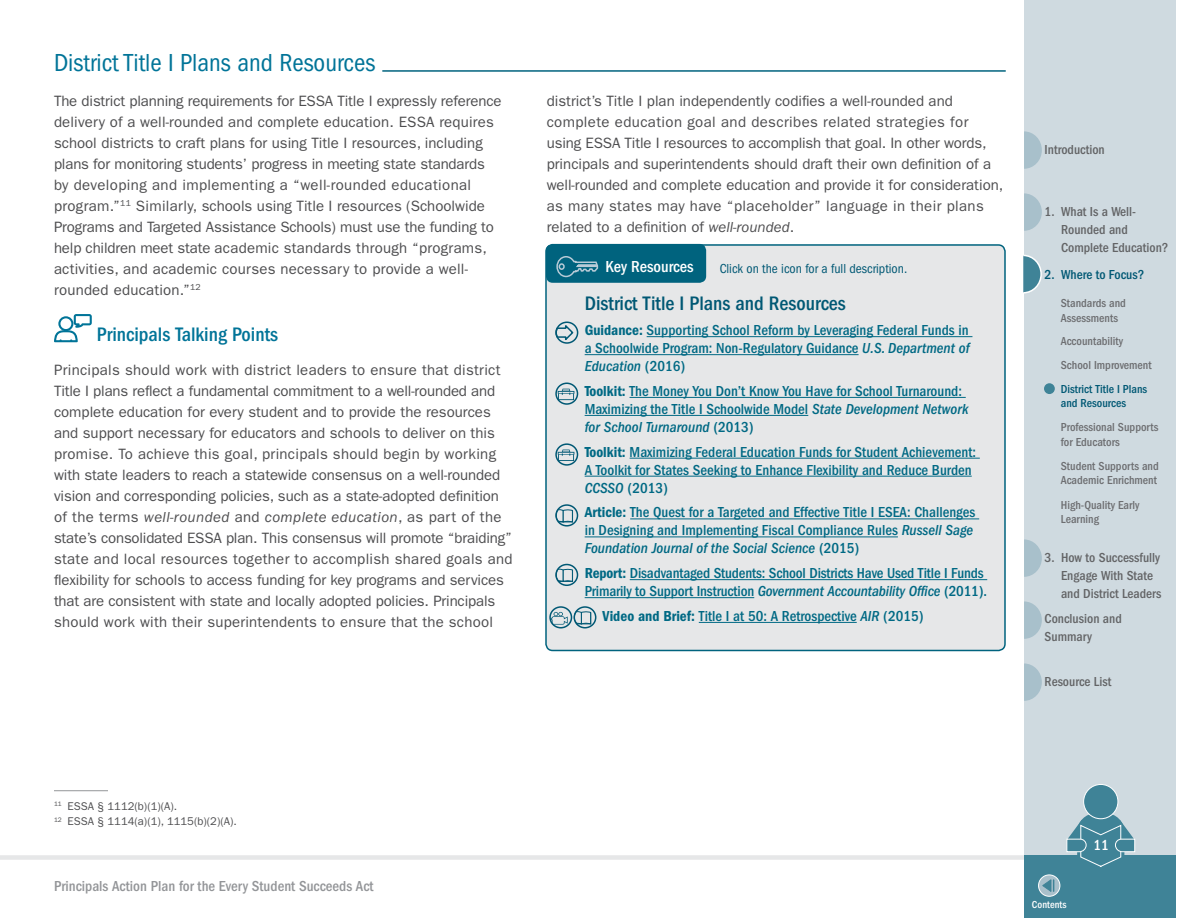
<style>
.page{position:relative;width:1188px;height:918px;background:#fff}
.page>*{position:absolute;margin:0;border:0;box-sizing:border-box;transform-origin:0 0}
.Head_3{font:condensed 25.5px "ITC Franklin Gothic Std";color:#007498}
.t1{font:500 condensed 20.25px "ITC Franklin Gothic Std";color:#005874}
.Head_4{font:500 condensed 20.25px "ITC Franklin Gothic Std";color:#007498}
.Head_4-2{font:500 condensed 16.5px "ITC Franklin Gothic Std";color:#fff}
.Paragraph{font:15px/21px "ITC Franklin Gothic Std";color:#4d4d4f}
.Callout_Text_in_blue{font:500 condensed 15px/18px "ITC Franklin Gothic Std";color:#006984}
.t2{font:500 condensed 15px "ITC Franklin Gothic Std";color:#939598}
.Paragraph-2{font:500 condensed 15px "ITC Franklin Gothic Std";color:#fff}
.Paragraph-3{font:500 condensed 13.5px/18px "ITC Franklin Gothic Std";color:#636466}
.Callout_Text{font:condensed 13.5px "ITC Franklin Gothic Std";color:#005874}
.Paragraph-4{font:500 condensed 13.5px "ITC Franklin Gothic Std";color:#005874}
.Paragraph-5{font:500 condensed 12px/14.4px "ITC Franklin Gothic Std";color:#6d6e71}
.Paragraph-6{font:500 condensed 12px/14.4px "ITC Franklin Gothic Std";color:#005874}
.Footnote{font:11.25px "ITC Franklin Gothic Std";color:#4d4d4f}
.t3{font:500 condensed 10.5px "ITC Franklin Gothic Std";color:#fff}
.s1{font-style:italic}
.s2{font-family:"ITC Franklin Gothic Std Dm Cd";font-weight:400;font-stretch:normal}
</style>
<div class="page">
<div style="left:1024px;top:0;width:151px;height:918px;background:#cfdae0"></div>
<svg style="left:1024px;top:539px;width:18px;height:38px"></svg>
<svg style="left:1024px;top:131px;width:18px;height:38px"></svg>
<svg style="left:1024px;top:601px;width:18px;height:38px"></svg>
<svg style="left:1024px;top:663px;width:18px;height:38px"></svg>
<div style="left:1044px;top:383px;width:11px;height:11px;background:#3f8397;border-radius:50%"></div>
<svg style="left:1024px;top:193px;width:18px;height:38px"></svg>
<svg style="left:1023px;top:254px;width:19px;height:40px"></svg>
<div style="left:0;top:855px;width:1033px;height:5px;background:#e6e7e8"></div>
<div style="left:1024px;top:855px;width:151px;height:63px;background:#3f8397"></div>
<div style="left:1084px;top:784px;width:34px;height:35px;background:#3f8397;border-radius:50%"></div>
<div style="left:1083px;top:784px;width:35px;height:35px;border:1px solid #fff;border-radius:50%"></div>
<svg style="left:1066px;top:813px;width:70px;height:54px"></svg>
<svg style="left:1039px;top:875px;width:21px;height:21px"></svg>
<div style="left:1038px;top:875px;width:22px;height:22px;border:1px solid #fff;border-radius:50%"></div>
<svg style="left:1042px;top:878px;width:12px;height:15px"></svg>
<hr style="left:54px;top:790px;width:54px;height:1px;background:#939598">
<svg style="left:54px;top:314px;width:38px;height:28px"></svg>
<hr style="left:382px;top:70px;width:624px;height:2px;background:#00637e">
<div style="left:546px;top:245px;width:459px;height:405px;background:#e6e7e8;border-radius:7px"></div>
<div style="left:545px;top:244px;width:461px;height:407px;border:2px solid #00637e;border-radius:7px"></div>
<div style="left:546px;top:244px;width:160px;height:39px;background:#00637e;border-radius:7px"></div>
<svg style="left:556px;top:256px;width:43px;height:22px"></svg>
<hr style="left:647px;top:336px;width:325px;height:1px;background:#006984">
<hr style="left:585px;top:354px;width:274px;height:1px;background:#006984">
<hr style="left:630px;top:397px;width:336px;height:1px;background:#006984">
<hr style="left:585px;top:415px;width:223px;height:1px;background:#006984">
<hr style="left:630px;top:458px;width:350px;height:1px;background:#006984">
<hr style="left:585px;top:476px;width:387px;height:1px;background:#006984">
<hr style="left:630px;top:519px;width:349px;height:1px;background:#006984">
<hr style="left:585px;top:537px;width:313px;height:1px;background:#006984">
<hr style="left:630px;top:579px;width:357px;height:1px;background:#006984">
<hr style="left:585px;top:597px;width:169px;height:1px;background:#006984">
<hr style="left:699px;top:622px;width:158px;height:1px;background:#006984">
<svg style="left:555px;top:569px;width:18px;height:13px"></svg>
<div style="left:555px;top:564px;width:23px;height:22px;border:2px solid #005874;border-radius:50%"></div>
<svg style="left:558px;top:509px;width:15px;height:14px"></svg>
<div style="left:555px;top:504px;width:23px;height:23px;border:2px solid #005874;border-radius:50%"></div>
<div style="left:555px;top:322px;width:23px;height:22px;border:2px solid #005874;border-radius:50%"></div>
<svg style="left:555px;top:324px;width:20px;height:19px"></svg>
<div style="left:574px;top:606px;width:22px;height:23px;border:2px solid #005874;border-radius:50%"></div>
<svg style="left:552px;top:611px;width:39px;height:14px"></svg>
<div style="left:549px;top:606px;width:23px;height:23px;border:2px solid #005874;border-radius:50%"></div>
<div style="left:555px;top:383px;width:23px;height:22px;border:2px solid #005874;border-radius:50%"></div>
<svg style="left:558px;top:389px;width:16px;height:11px"></svg>
<div style="left:555px;top:443px;width:23px;height:23px;border:2px solid #005874;border-radius:50%"></div>
<svg style="left:558px;top:450px;width:16px;height:11px"></svg>
<p class="Head_3" style="left:54px;top:49px;width:323px">District Title I Plans and Resources</p>
<p class="Paragraph" style="left:54px;top:91px;width:449px">The district planning requirements for ESSA Title I expressly reference delivery of a well-rounded and complete education. ESSA requires school districts to craft plans for using Title I resources, including plans for monitoring students’ progress in meeting state standards by developing and implementing a “well-rounded educational program.”<sup>11</sup> Similarly, schools using Title I resources (Schoolwide Programs and Targeted Assistance Schools) must use the funding to help children meet state academic standards through “programs, activities, and academic courses necessary to provide a well&shy;rounded education.”<sup>12</sup></p>
<p class="Head_4" style="left:97px;top:323px;width:183px">Principals Talking Points</p>
<p class="Paragraph" style="left:54px;top:360px;width:460px">Principals should work with district leaders to ensure that district Title I plans reflect a fundamental commitment to a well-rounded and complete education for every student and to provide the resources and support necessary for educators and schools to deliver on this promise. To achieve this goal, principals should begin by working with state leaders to reach a statewide consensus on a well-rounded vision and corresponding policies, such as a state-adopted definition of the terms <span class="s1">well-rounded</span> and <span class="s1">complete education</span>, as part of the state’s consolidated ESSA plan. This consensus will promote “braiding” state and local resources together to accomplish shared goals and flexibility for schools to access funding for key programs and services that are consistent with state and locally adopted policies. Principals should work with their superintendents to ensure that the school</p>
<p class="Paragraph" style="left:547px;top:91px;width:458px">district’s Title I plan independently codifies a well-rounded and complete education goal and describes related strategies for using ESSA Title I resources to accomplish that goal. In other words, principals and superintendents should draft their own definition of a well-rounded and complete education and provide it for consideration, as many states may have “placeholder” language in their plans related to a definition of <span class="s1">well-rounded</span>.</p>
<p class="Head_4-2" style="left:606px;top:257px;width:90px">Key Resources</p>
<p class="Callout_Text" style="left:720px;top:261px;width:189px">Click on the icon for a full description.</p>
<p class="t1" style="left:585px;top:292px;width:263px">District Title I Plans and Resources</p>
<p class="Callout_Text_in_blue" style="left:585px;top:321px;width:386px;text-align:justify"><span class="s2">Guidance:</span> Supporting School Reform by Leveraging Federal Funds in a Schoolwide Program: Non-Regulatory Guidance <span class="s1">U.S. Department of Education</span> (2016)</p>
<p class="Callout_Text_in_blue" style="left:585px;top:382px;width:385px"><span class="s2">Toolkit:</span> The Money You Don’t Know You Have for School Turnaround:<br>Maximizing the Title I Schoolwide Model <span class="s1">State Development Network for School Turnaround</span> (2013)</p>
<p class="Callout_Text_in_blue" style="left:585px;top:443px;width:393px"><span class="s2">Toolkit:</span> Maximizing Federal Education Funds for Student Achievement:<br>A Toolkit for States Seeking to Enhance Flexibility and Reduce Burden<br><span class="s1">CCSSO</span> (2013)</p>
<p class="Callout_Text_in_blue" style="left:585px;top:504px;width:392px"><span class="s2">Article:</span> The Quest for a Targeted and Effective Title I ESEA: Challenges in Designing and Implementing Fiscal Compliance Rules <span class="s1">Russell Sage<br>Foundation Journal of the Social Science</span> (2015)</p>
<p class="Callout_Text_in_blue" style="left:585px;top:564px;width:404px"><span class="s2">Report:</span> Disadvantaged Students: School Districts Have Used Title I Funds<br>Primarily to Support Instruction <span class="s1">Government Accountability Office</span> (2011).</p>
<p class="Callout_Text_in_blue" style="left:602px;top:607px;width:323px"><span class="s2">Video and Brief:</span> Title I at 50: A Retrospective <span class="s1">AIR</span> (2015)</p>
<p class="Paragraph-3" style="left:1045px;top:140px;width:62px">Introduction</p>
<p class="Paragraph-3" style="left:1061px;top:203px;width:109px;text-indent:-16px">1. What Is a Well-<br>Rounded and<br>Complete Education?</p>
<p class="Paragraph-4" style="left:1045px;top:267px;width:101px">2. Where to Focus?</p>
<p class="Paragraph-5" style="left:1061px;top:296px;width:67px">Standards and<br>Assessments</p>
<p class="Paragraph-5" style="left:1061px;top:334px;width:64px">Accountability</p>
<p class="Paragraph-5" style="left:1061px;top:358px;width:92px">School Improvement</p>
<p class="Paragraph-6" style="left:1061px;top:382px;width:88px">District Title I Plans and Resources</p>
<p class="Paragraph-5" style="left:1061px;top:420px;width:99px">Professional Supports for Educators</p>
<p class="Paragraph-5" style="left:1061px;top:459px;width:100px">Student Supports and<br>Academic Enrichment</p>
<p class="Paragraph-5" style="left:1061px;top:498px;width:80px">High-Quality Early<br>Learning</p>
<p class="Paragraph-3" style="left:1061px;top:549px;width:102px;text-indent:-16px">3. How to Successfully<br>Engage With State and District Leaders</p>
<p class="Paragraph-3" style="left:1045px;top:610px;width:79px">Conclusion and<br>Summary</p>
<p class="Paragraph-3" style="left:1045px;top:672px;width:68px">Resource List</p>
<p class="Footnote" style="left:54px;top:799px;width:125px"><sup>11</sup> ESSA § 1112(b)(1)(A).</p>
<p class="Footnote" style="left:54px;top:815px;width:184px"><sup>12</sup> ESSA § 1114(a)(1), 1115(b)(2)(A).</p>
<p class="t2" style="left:54px;top:877px;width:321px">Principals Action Plan for the Every Student Succeeds Act</p>
<p class="t3" style="left:1032px;top:899px;width:36px">Contents</p>
<p class="Paragraph-2" style="left:1094px;top:836px;width:17px">11</p>
</div>
